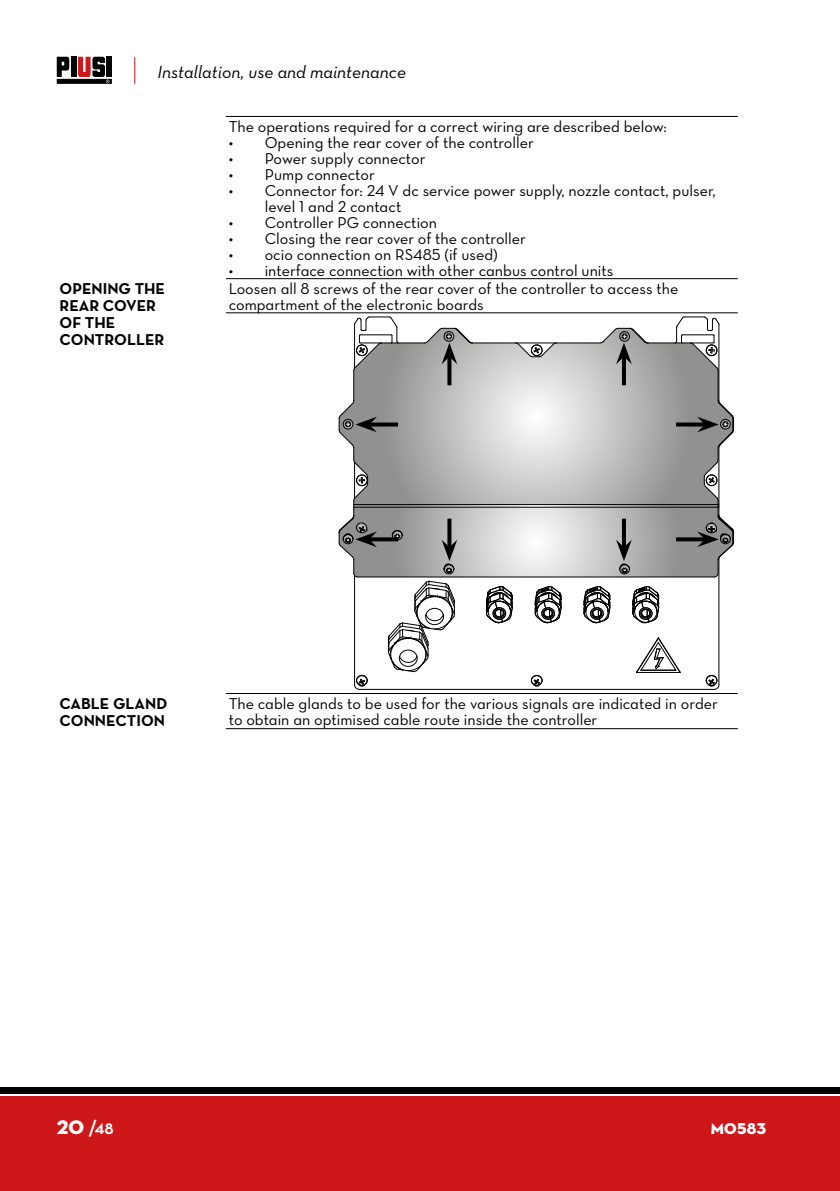
<style>
.page{position:relative;width:840px;height:1191px;background:#fff}
.page>*{position:absolute;margin:0;border:0;box-sizing:border-box;transform-origin:0 0}
.t1{font:700 20px "Neutraface Display";color:#fff}
.t2{font:18px "Neutraface Text Book Italic Alt";color:#000}
.t3{font:16px/16px "Neutraface Text Book Alt";color:#000}
.t4{font:16px/17px "Neutraface Text Bold Alt";color:#000}
.t5{font:16px "Neutraface Display Titling";letter-spacing:.01em;color:#fff}
.s1{font-family:"Neutraface Display Titling";font-weight:400}
</style>
<div class="page">
<div style="left:0;top:1096px;width:839px;height:95px;background:#cd1719"></div>
<div style="left:0;top:1087px;width:839px;height:6px;background:#000"></div>
<div style="left:71px;top:57px;width:5px;height:20px;background:#000"></div>
<div style="left:107px;top:57px;width:5px;height:20px;background:#000"></div>
<svg style="left:57px;top:57px;width:12px;height:20px"></svg>
<div style="left:57px;top:79px;width:55px;height:5px;background:#000"></div>
<svg style="left:78px;top:57px;width:31px;height:26px"></svg>
<svg style="left:134px;top:57px;width:1px;height:27px"></svg>
<hr style="left:226px;top:116px;width:511px;height:1px;background:#000">
<hr style="left:226px;top:278px;width:511px;height:1px;background:#000">
<hr style="left:226px;top:312px;width:511px;height:1px;background:#000">
<hr style="left:226px;top:693px;width:511px;height:1px;background:#000">
<hr style="left:226px;top:728px;width:511px;height:1px;background:#000">
<hr style="left:359px;top:689px;width:354px;height:1px;background:#000">
<svg style="left:338px;top:316px;width:395px;height:373px"></svg>
<p class="t2" style="left:157px;top:60px;width:250px">Installation, use and maintenance</p>
<p class="t3" style="left:228px;top:118px;width:439px">The operations required for a correct wiring are described below:</p>
<p class="t3" style="left:228px;top:134px;width:306px">• Opening the rear cover of the controller</p>
<p class="t3" style="left:228px;top:150px;width:198px">• Power supply connector</p>
<p class="t3" style="left:228px;top:166px;width:147px">• Pump connector</p>
<p class="t3" style="left:264px;top:182px;width:452px;text-indent:-36px">• Connector for: 24 V dc service power supply, nozzle contact, pulser, level 1 and 2 contact</p>
<p class="t3" style="left:228px;top:214px;width:210px">• Controller PG connection</p>
<p class="t3" style="left:228px;top:230px;width:298px">• Closing the rear cover of the controller</p>
<p class="t3" style="left:228px;top:246px;width:270px">• ocio connection on RS485 (if used)</p>
<p class="t3" style="left:228px;top:262px;width:386px">• interface connection with other canbus control units</p>
<p class="t4" style="left:60px;top:280px;width:107px">OPENING THE<br>REAR COVER<br>OF THE<br>CONTROLLER</p>
<p class="t3" style="left:228px;top:280px;width:451px">Loosen all 8 screws of the rear cover of the controller to access the compartment of the electronic boards</p>
<p class="t4" style="left:60px;top:694px;width:109px">CABLE GLAND<br>CONNECTION</p>
<p class="t3" style="left:228px;top:695px;width:490px">The cable glands to be used for the various signals are indicated in order to obtain an optimised cable route inside the controller</p>
<p class="t1" style="left:57px;top:1116px;width:58px"><span class="s1">20</span> /48</p>
<p class="t5" style="left:710px;top:1118px;width:57px">M0583</p>
</div>
